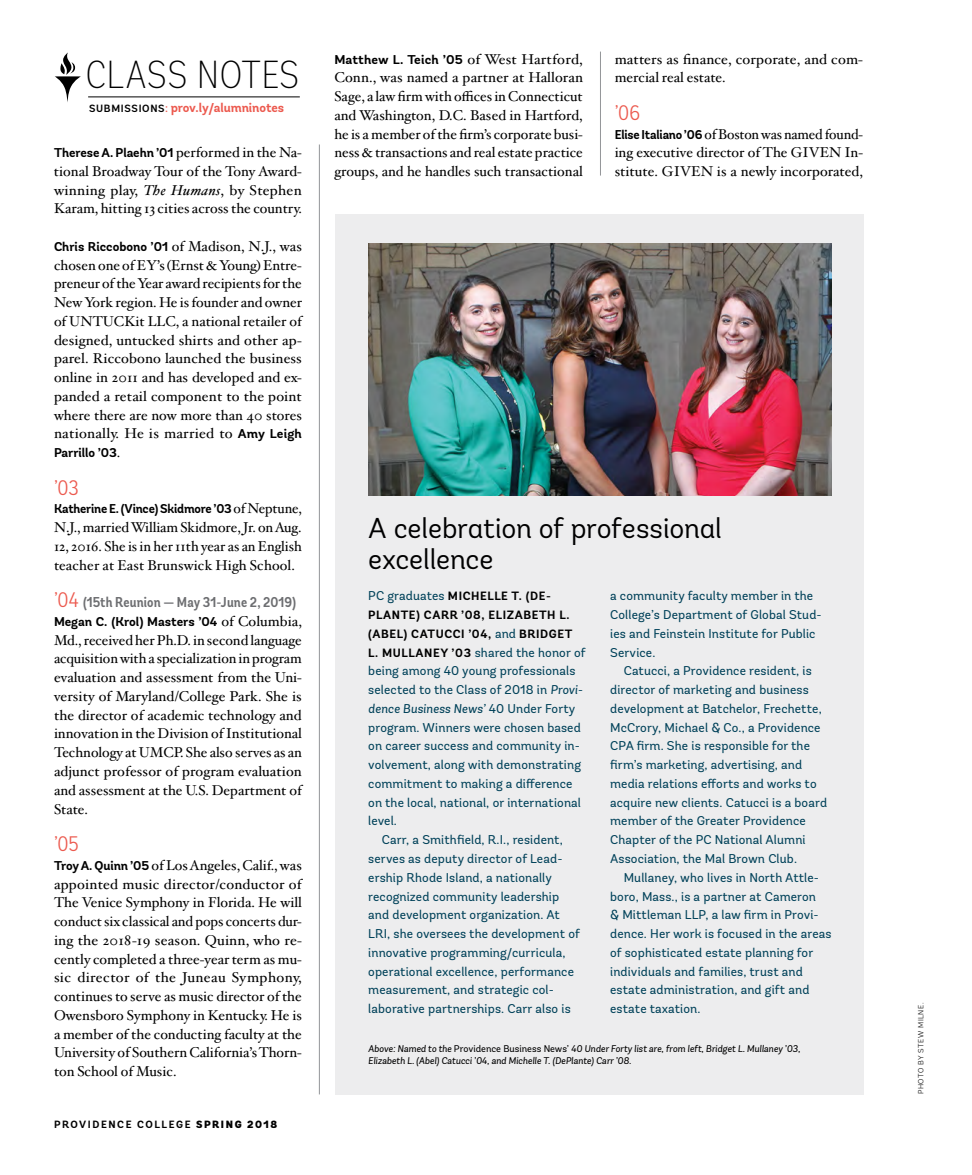
<style>
.page{position:relative;width:972px;height:1175px;background:#fff}
.page>*{position:absolute;margin:0;border:0;box-sizing:border-box;transform-origin:0 0}
.t1{font:200 condensed 39px "Andes";letter-spacing:.02em;color:#000}
.t2{font:28.65px/30.9px "Andes";letter-spacing:-.01em;color:#000}
._03_Classnotes_class{font:300 condensed 21px "Andes";color:#ec5a4f}
._01_hoefler_body_sma{font:14.25px/18.8px "Hoefler Txt";color:#000;text-align:justify}
._03_Classnotes_class-2{font:600 condensed 14.25px "Andes";letter-spacing:.005em;color:#6d6e71}
.t3{font:12.75px/18.8px "Andes";letter-spacing:.01em;color:#004159}
._01_hoefler_body_sma-2{font:700 12.75px "Andes";letter-spacing:-.005em;color:#000}
._03_Classnotes_class-3{font:700 12.75px "Andes";letter-spacing:-.005em;color:#ec5a4f}
.t4{font:700 12px/18.8px "Andes";letter-spacing:.05em;color:#000}
.t5{font:700 10.5px "Andes";letter-spacing:.15em;color:#000}
.t6{font:italic 9.75px/12.8px "Andes";color:#000}
.t7{font:300 7.5px "Andes";letter-spacing:.075em;color:#000}
.s1{font-weight:600;font-size:10.5px;color:#000}
.s2{font-weight:600;font-size:10.5px}
.s3{font-family:"Hoefler Txt";font-weight:400;font-size:14.25px}
.s4{font-style:italic}
.s5{font-family:"Andes";font-weight:700;font-size:12.75px}
.s6{font-weight:300;font-size:21px;color:#ec5a4f}
.s7{font-weight:900}
.s8{font-weight:400;font-size:12.75px;color:#004159}
.s9{font-weight:700;font-size:12px;color:#000}
.s10{font-style:normal}
</style>
<div class="page">
<svg style="left:55px;top:52px;width:26px;height:50px"></svg>
<hr style="left:88px;top:97px;width:212px;height:1px;background:#000">
<hr style="left:319px;top:144px;width:1px;height:950px;background:#939598">
<hr style="left:600px;top:52px;width:1px;height:123px;background:#939598">
<div style="left:336px;top:214px;width:528px;height:880px;background:#ededee"></div>
<img style="left:368px;top:244px;width:464px;height:251px">
<p class="t1" style="left:86px;top:51px;width:215px">CLASS NOTES</p>
<p class="_03_Classnotes_class-3" style="left:89px;top:100px;width:196px"><span class="s1">SUBMISSIONS</span><span class="s2">:</span> prov.ly/alumninotes</p>
<p class="_01_hoefler_body_sma-2" style="left:54px;top:145px;width:249px">Therese A. Plaehn ’01 <span class="s3">performed in the Na-</span></p>
<p class="_01_hoefler_body_sma" style="left:54px;top:161px;width:249px">tional Broadway Tour of the Tony Award&shy;winning play, <span class="s4">The Humans</span>, by Stephen Karam, hitting 13 cities across the country.</p>
<p class="_01_hoefler_body_sma" style="left:54px;top:236px;width:250px"><span class="s5">Chris Riccobono ’01</span> of Madison, N.J., was chosen one of EY’s (Ernst &amp; Young) Entre&shy;preneur of the Year award recipients for the New York region. He is founder and owner of UNTUCKit LLC, a national retailer of designed, untucked shirts and other ap&shy;parel. Riccobono launched the business online in 2011 and has developed and ex&shy;panded a retail component to the point where there are now more than 40 stores nationally. He is married to <span class="s5">Amy Leigh</span></p>
<p class="_01_hoefler_body_sma-2" style="left:54px;top:445px;width:68px">Parrillo ’03<span class="s3">.</span></p>
<p class="_03_Classnotes_class" style="left:54px;top:475px;width:26px">’03</p>
<p class="_01_hoefler_body_sma-2" style="left:54px;top:501px;width:249px">Katherine E. (Vince) Skidmore ’03 <span class="s3">of Neptune,</span></p>
<p class="_01_hoefler_body_sma" style="left:54px;top:517px;width:249px">N.J., married William Skidmore, Jr. on Aug.<br>12, 2016. She is in her 11th year as an English teacher at East Brunswick High School.</p>
<p class="_03_Classnotes_class-2" style="left:54px;top:593px;width:244px"><span class="s6">’04</span> (15th Reunion — May 31-June 2, 2019)</p>
<p class="_01_hoefler_body_sma-2" style="left:54px;top:613px;width:249px">Megan C. (Krol) Masters ’04 <span class="s3">of Columbia,</span></p>
<p class="_01_hoefler_body_sma" style="left:54px;top:630px;width:249px">Md., received her Ph.D. in second language acquisition with a specialization in program evaluation and assessment from the Uni&shy;versity of Maryland/College Park. She is the director of academic technology and innovation in the Division of Institutional Technology at UMCP. She also serves as an adjunct professor of program evaluation and assessment at the U.S. Department of State.</p>
<p class="_03_Classnotes_class" style="left:54px;top:831px;width:26px">’05</p>
<p class="_01_hoefler_body_sma" style="left:54px;top:855px;width:249px"><span class="s5">Troy A. Quinn ’05</span> of Los Angeles, Calif., was appointed music director/conductor of The Venice Symphony in Florida. He will conduct six classical and pops concerts dur&shy;ing the 2018-19 season. Quinn, who re&shy;cently completed a three-year term as mu&shy;sic director of the Juneau Symphony, continues to serve as music director of the Owensboro Symphony in Kentucky. He is a member of the conducting faculty at the University of Southern California’s Thorn&shy;ton School of Music.</p>
<p class="t5" style="left:54px;top:1117px;width:225px">PROVIDENCE COLLEGE <span class="s7">SPRING 2018</span></p>
<p class="_01_hoefler_body_sma-2" style="left:334px;top:51px;width:250px">Matthew L. Teich ’05 <span class="s3">of West Hartford,</span></p>
<p class="_01_hoefler_body_sma" style="left:334px;top:67px;width:250px">Conn., was named a partner at Halloran Sage, a law firm with offices in Connecticut and Washington, D.C. Based in Hartford, he is a member of the firm’s corporate busi&shy;ness &amp; transactions and real estate practice groups, and he handles such transactional</p>
<p class="_01_hoefler_body_sma" style="left:615px;top:49px;width:250px">matters as finance, corporate, and com&shy;mercial real estate.</p>
<p class="_03_Classnotes_class" style="left:615px;top:100px;width:27px">’06</p>
<p class="_01_hoefler_body_sma" style="left:615px;top:124px;width:250px"><span class="s5">Elise Italiano ’06</span> of Boston was named found&shy;ing executive director of The GIVEN In&shy;stitute. GIVEN is a newly incorporated,</p>
<p class="t2" style="left:368px;top:512px;width:355px">A celebration of professional excellence</p>
<p class="t4" style="left:368px;top:587px;width:206px"><span class="s8">PC graduates</span> MICHELLE T. (DE-<br>PLANTE) CARR ’08, ELIZABETH L. (ABEL) CATUCCI ’04, <span class="s8">and</span> BRIDGET</p>
<p class="t3" style="left:368px;top:643px;width:219px"><span class="s9">L. MULLANEY ’03</span> shared the honor of being among 40 young professionals selected to the Class of 2018 in <span class="s4">Provi&shy;dence Business News’</span> 40 Under Forty program. Winners were chosen based on career success and community in&shy;volvement, along with demonstrating commitment to making a difference on the local, national, or international level.</p>
<p class="t3" style="left:368px;top:830px;width:213px;text-indent:14px">Carr, a Smithfield, R.I., resident, serves as deputy director of Lead&shy;ership Rhode Island, a nationally recognized community leadership and development organization. At LRI, she oversees the development of innovative programming/curricula, operational excellence, performance measurement, and strategic col&shy;laborative partnerships. Carr also is</p>
<p class="t3" style="left:610px;top:586px;width:213px">a community faculty member in the<br>College’s Department of Global Stud&shy;ies and Feinstein Institute for Public<br>Service.</p>
<p class="t3" style="left:610px;top:661px;width:218px;text-indent:14px">Catucci, a Providence resident, is director of marketing and business development at Batchelor, Frechette, McCrory, Michael &amp; Co., a Providence CPA firm. She is responsible for the firm’s marketing, advertising, and media relations efforts and works to acquire new clients. Catucci is a board member of the Greater Providence Chapter of the PC National Alumni Association, the Mal Brown Club.</p>
<p class="t3" style="left:610px;top:868px;width:223px;text-indent:14px">Mullaney, who lives in North Attle&shy;boro, Mass., is a partner at Cameron<br>&amp; Mittleman LLP, a law firm in Provi&shy;dence. Her work is focused in the areas of sophisticated estate planning for individuals and families, trust and estate administration, and gift and estate taxation.</p>
<p class="t6" style="left:368px;top:1041px;width:433px">Above: Named to the <span class="s10">Providence Business News’</span> 40 Under Forty list are, from left, Bridget L. Mullaney ’03,<br>Elizabeth L. (Abel) Catucci ’04, and Michelle T. (DePlante) Carr ’08.</p>
<p class="t7" style="left:917px;top:1094px;width:93px;rotate:-90deg">PHOTO BY STEW MILNE.</p>
</div>
